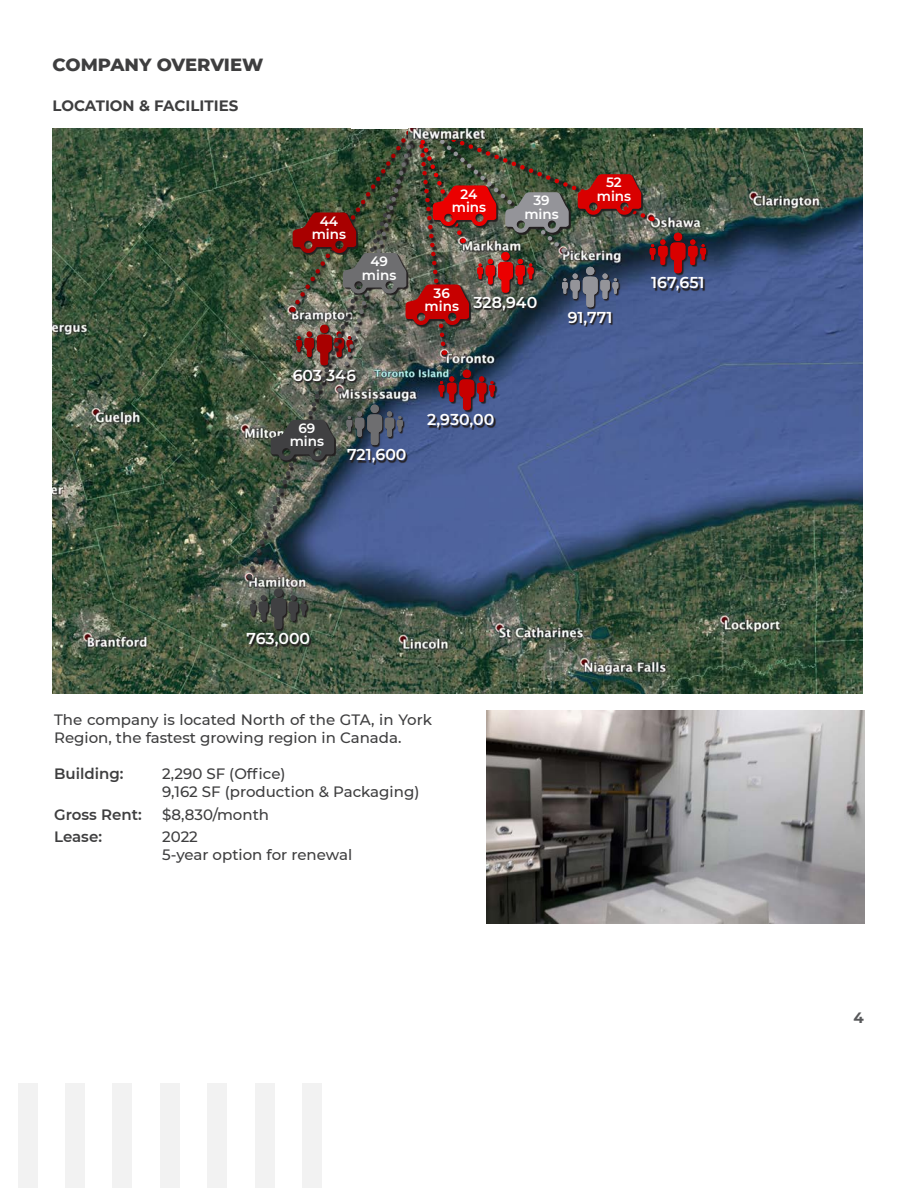
<style>
.page{position:relative;width:918px;height:1188px;background:#fff}
.page>*{position:absolute;margin:0;border:0;box-sizing:border-box;transform-origin:0 0}
.t1{font:800 18px "Montserrat";color:#3e3e3f}
.t2{font:600 15.75px "Montserrat";color:#fff}
.t3{font:500 15px/18px "Montserrat";color:#3e3e3f}
.t4{font:600 15px "Montserrat";color:#3e3e3f}
.t5{font:700 15px "Montserrat";color:#3e3e3f}
.t6{font:700 15px "Montserrat";color:#57585a}
.t7{font:600 13.5px "Montserrat";color:#fff}
</style>
<div class="page">
<div style="left:18px;top:1084px;width:19px;height:104px;background:#f2f2f2"></div>
<div style="left:113px;top:1084px;width:19px;height:104px;background:#f2f2f2"></div>
<div style="left:208px;top:1084px;width:19px;height:104px;background:#f2f2f2"></div>
<div style="left:65px;top:1083px;width:20px;height:105px;background:#f2f2f2"></div>
<div style="left:160px;top:1083px;width:19px;height:105px;background:#f2f2f2"></div>
<div style="left:255px;top:1083px;width:19px;height:105px;background:#f2f2f2"></div>
<div style="left:303px;top:1083px;width:19px;height:105px;background:#f2f2f2"></div>
<img style="left:52px;top:128px;width:810px;height:565px">
<svg style="left:248px;top:589px;width:64px;height:60px;background:#3d4b3a"></svg>
<svg style="left:250px;top:589px;width:57px;height:40px;background:#4a5048"></svg>
<svg style="left:706px;top:234px;width:2px;height:59px"></svg>
<svg style="left:247px;top:460px;width:409px;height:122px;background:#475d8a"></svg>
<svg style="left:246px;top:128px;width:176px;height:446px;background:#465865"></svg>
<svg style="left:272px;top:460px;width:64px;height:3px"></svg>
<img style="left:271px;top:128px;width:435px;height:332px">
<img style="left:486px;top:711px;width:378px;height:212px">
<p class="t1" style="left:52px;top:52px;width:212px">COMPANY OVERVIEW</p>
<p class="t5" style="left:52px;top:94px;width:187px">LOCATION &amp; FACILITIES</p>
<p class="t7" style="left:320px;top:211px;width:20px">44</p>
<p class="t7" style="left:312px;top:225px;width:36px">mins</p>
<p class="t7" style="left:370px;top:252px;width:19px">49</p>
<p class="t7" style="left:362px;top:265px;width:36px">mins</p>
<p class="t2" style="left:293px;top:364px;width:65px">603,346</p>
<p class="t7" style="left:298px;top:419px;width:18px">69</p>
<p class="t7" style="left:290px;top:432px;width:36px">mins</p>
<p class="t2" style="left:347px;top:444px;width:61px">721,600</p>
<p class="t7" style="left:461px;top:184px;width:18px">24</p>
<p class="t7" style="left:452px;top:198px;width:36px">mins</p>
<p class="t7" style="left:533px;top:191px;width:18px">39</p>
<p class="t7" style="left:524px;top:204px;width:36px">mins</p>
<p class="t7" style="left:606px;top:173px;width:17px">52</p>
<p class="t7" style="left:597px;top:186px;width:36px">mins</p>
<p class="t7" style="left:434px;top:283px;width:18px">36</p>
<p class="t7" style="left:425px;top:297px;width:36px">mins</p>
<p class="t2" style="left:474px;top:291px;width:65px">328,940</p>
<p class="t2" style="left:568px;top:306px;width:46px">91,771</p>
<p class="t2" style="left:427px;top:409px;width:69px">2,930,00</p>
<p class="t2" style="left:651px;top:272px;width:55px">167,651</p>
<p class="t2" style="left:246px;top:628px;width:65px">763,000</p>
<p class="t3" style="left:54px;top:710px;width:379px">The company is located North of the GTA, in York<br>Region, the fastest growing region in Canada.</p>
<p class="t4" style="left:54px;top:763px;width:71px">Building:</p>
<p class="t3" style="left:162px;top:764px;width:125px">2,290 SF (Office)</p>
<p class="t3" style="left:162px;top:782px;width:259px">9,162 SF (production &amp; Packaging)</p>
<p class="t4" style="left:54px;top:804px;width:89px">Gross Rent:</p>
<p class="t3" style="left:162px;top:805px;width:108px">$8,830/month</p>
<p class="t4" style="left:54px;top:826px;width:49px">Lease:</p>
<p class="t3" style="left:162px;top:827px;width:37px">2022</p>
<p class="t3" style="left:162px;top:845px;width:192px">5-year option for renewal</p>
<p class="t6" style="left:854px;top:1007px;width:12px">4</p>
</div>
